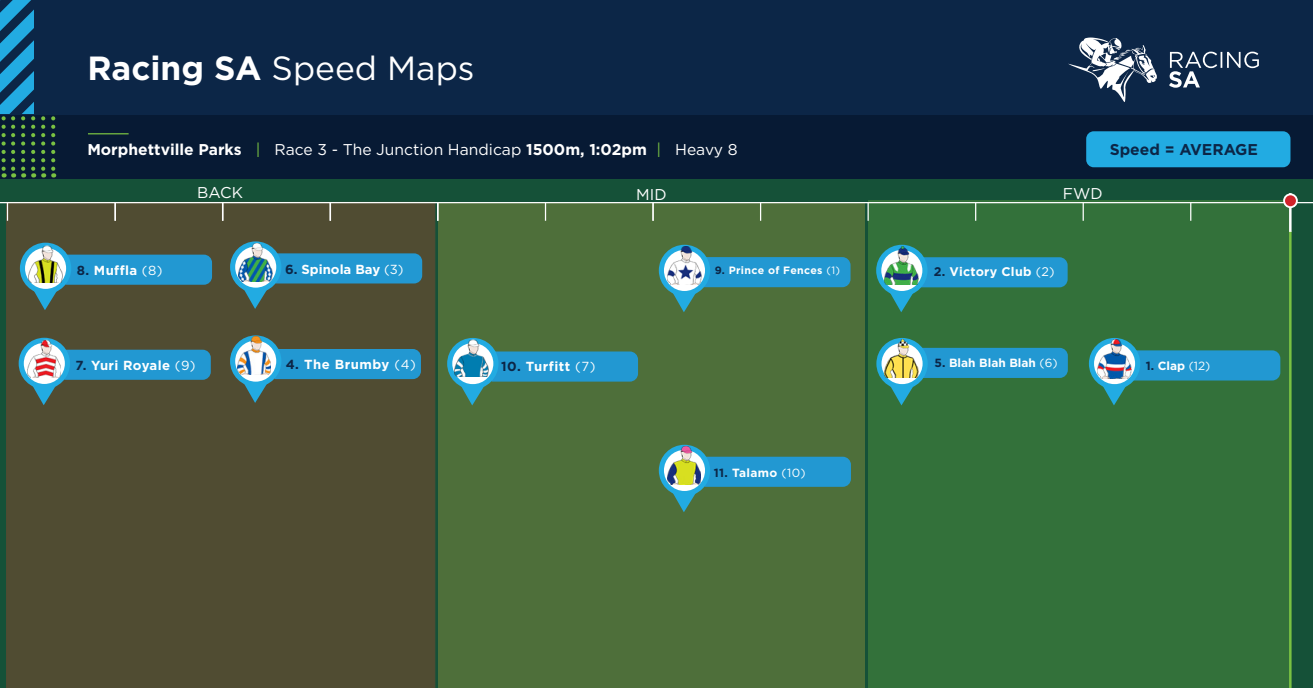
<style>
.page{position:relative;width:1313px;height:688px;background:#fff}
.page>*{position:absolute;margin:0;border:0;box-sizing:border-box;transform-origin:0 0}
.t1{font:33.5px "Gotham HTF";color:#fff}
.t2{font:15.62px "Gotham HTF";color:#fff}
.t3{font:700 15.62px "Gotham HTF";color:#0c2647}
.t4{font:700 13.12px "Gotham HTF";letter-spacing:.03em;color:#fff}
.t5{font:700 13.12px "Gotham HTF";color:#fff}
.t6{font:700 12.5px "Gotham HTF";letter-spacing:.02em;color:#fff}
.t7{font:700 11.88px "Gotham HTF";color:#fff}
.t8{font:700 11.88px "Gotham HTF";letter-spacing:.03em;color:#fff}
.t9{font:700 10.62px "Gotham HTF";letter-spacing:.03em;color:#fff}
.s1{font-weight:700}
.s2{color:#79c142}
.s3{color:#0c2647}
.s4{font-family:"Gotham";font-weight:400}
.s5{font-weight:400}
</style>
<div class="page">
<div style="left:0;top:149px;width:1312px;height:539px;background:#155138"></div>
<div style="left:6px;top:203px;width:429px;height:485px;background:#504c32"></div>
<div style="left:438px;top:203px;width:426px;height:485px;background:#4e6f3a"></div>
<div style="left:868px;top:200px;width:422px;height:488px;background:#33713a"></div>
<div style="left:0;top:0;width:1312px;height:178px;background:#0c2647"></div>
<hr style="left:0;top:202px;width:1312px;height:1px;background:#fff">
<div style="left:0;top:115px;width:1312px;height:63px;background:#071a34"></div>
<svg style="left:545px;top:203px;width:1px;height:18px"></svg>
<hr style="left:88px;top:133px;width:41px;height:1px;background:#79c142">
<svg style="left:1169px;top:52px;width:89px;height:36px"></svg>
<svg style="left:1068px;top:37px;width:88px;height:65px"></svg>
<svg style="left:652px;top:203px;width:1px;height:18px"></svg>
<svg style="left:760px;top:203px;width:1px;height:18px"></svg>
<svg style="left:867px;top:203px;width:1px;height:18px"></svg>
<svg style="left:975px;top:203px;width:1px;height:18px"></svg>
<svg style="left:1082px;top:203px;width:1px;height:18px"></svg>
<svg style="left:1190px;top:203px;width:1px;height:18px"></svg>
<svg style="left:41px;top:116px;width:4px;height:61px"></svg>
<svg style="left:51px;top:116px;width:4px;height:61px"></svg>
<svg style="left:0;top:0;width:35px;height:177px"></svg>
<hr style="left:1289px;top:231px;width:2px;height:457px;background:#79c142">
<hr style="left:1289px;top:193px;width:2px;height:39px;background:#fff">
<div style="left:1284px;top:194px;width:12px;height:13px;background:#d1232a;border-radius:50%"></div>
<div style="left:1283px;top:193px;width:14px;height:15px;border:2px solid #fff;border-radius:50%"></div>
<svg style="left:659px;top:444px;width:192px;height:68px"></svg>
<img style="left:667px;top:446px;width:34px;height:38px">
<svg style="left:659px;top:245px;width:191px;height:67px"></svg>
<img style="left:668px;top:246px;width:33px;height:39px">
<svg style="left:447px;top:343px;width:191px;height:62px"></svg>
<img style="left:454px;top:338px;width:34px;height:38px">
<svg style="left:876px;top:245px;width:191px;height:67px"></svg>
<img style="left:885px;top:247px;width:33px;height:38px">
<svg style="left:1088px;top:338px;width:192px;height:67px"></svg>
<img style="left:1097px;top:340px;width:34px;height:38px">
<svg style="left:7px;top:203px;width:1px;height:18px"></svg>
<svg style="left:114px;top:203px;width:2px;height:18px"></svg>
<svg style="left:222px;top:203px;width:1px;height:18px"></svg>
<svg style="left:329px;top:203px;width:2px;height:18px"></svg>
<svg style="left:437px;top:203px;width:1px;height:18px"></svg>
<svg style="left:230px;top:241px;width:192px;height:68px;background:#40717b"></svg>
<img style="left:239px;top:243px;width:33px;height:38px">
<svg style="left:19px;top:338px;width:192px;height:67px;background:#3f717c"></svg>
<img style="left:27px;top:339px;width:34px;height:39px">
<svg style="left:876px;top:338px;width:191px;height:67px"></svg>
<img style="left:884px;top:339px;width:34px;height:38px">
<svg style="left:230px;top:335px;width:191px;height:68px;background:#40717b"></svg>
<img style="left:237px;top:336px;width:34px;height:38px">
<div style="left:1086px;top:131px;width:204px;height:36px;background:#22abe2;border-radius:8px"></div>
<svg style="left:20px;top:243px;width:192px;height:67px;background:#3f717c"></svg>
<img style="left:29px;top:244px;width:33px;height:39px">
<p class="t1" style="left:87px;top:49px;width:389px"><span class="s1">Racing SA</span> Speed Maps</p>
<p class="t2" style="left:87px;top:141px;width:652px"><span class="s1">Morphettville Parks</span> <span class="s2">|</span> Race 3 - The Junction Handicap <span class="s1">1500m, 1:02pm</span> <span class="s2">|</span> Heavy 8</p>
<p class="t2" style="left:197px;top:184px;width:47px">BACK</p>
<p class="t2" style="left:636px;top:185px;width:32px">MID</p>
<p class="t2" style="left:1062px;top:185px;width:41px">FWD</p>
<p class="t3" style="left:1109px;top:140px;width:150px">Speed = AVERAGE</p>
<p class="t4" style="left:77px;top:262px;width:87px"><span class="s3">8.</span> Muffla <span class="s4">(8)</span></p>
<p class="t5" style="left:285px;top:262px;width:120px"><span class="s3">6.</span> Spinola Bay <span class="s4">(3)</span></p>
<p class="t9" style="left:714px;top:264px;width:127px"><span class="s3">9.</span> Prince of Fences <span class="s4">(1)</span></p>
<p class="t6" style="left:933px;top:264px;width:122px"><span class="s3">2.</span> Victory Club <span class="s4">(2)</span></p>
<p class="t4" style="left:76px;top:357px;width:122px"><span class="s3">7.</span> Yuri Royale <span class="s4">(9)</span></p>
<p class="t4" style="left:286px;top:357px;width:131px"><span class="s3">4.</span> The Brumby <span class="s4">(4)</span></p>
<p class="t7" style="left:934px;top:356px;width:124px"><span class="s3">5.</span> Blah Blah Blah <span class="s5">(6)</span></p>
<p class="t4" style="left:501px;top:358px;width:96px"><span class="s3">10.</span> Turfitt <span class="s4">(7)</span></p>
<p class="t7" style="left:1145px;top:358px;width:66px"><span class="s3">1.</span> Clap <span class="s4">(12)</span></p>
<p class="t8" style="left:714px;top:466px;width:93px"><span class="s3">11.</span> Talamo <span class="s4">(10)</span></p>
</div>
